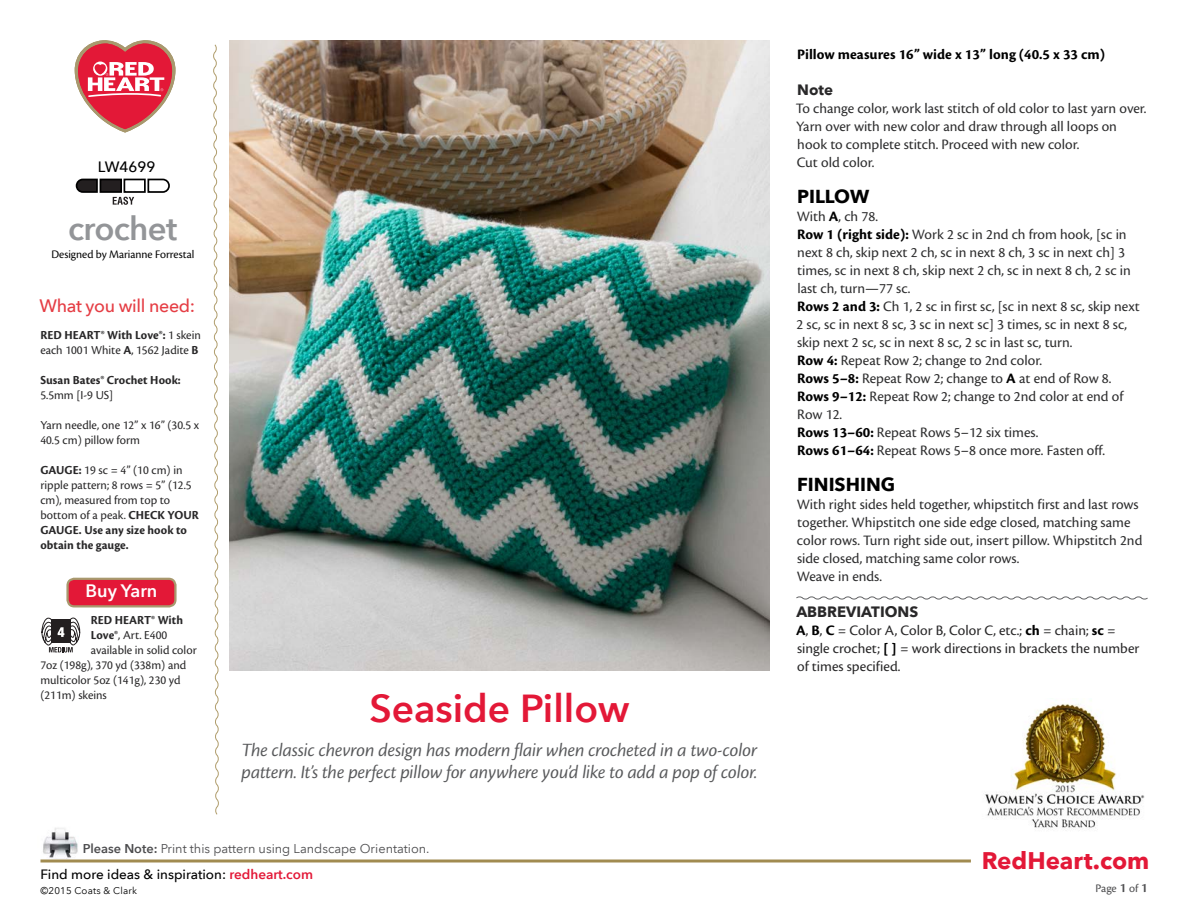
<style>
.page{position:relative;width:1188px;height:918px;background:#fff}
.page>*{position:absolute;margin:0;border:0;box-sizing:border-box;transform-origin:0 0}
.t1{font:600 39px "Avenir Next LT Pro";color:#e31837}
.t2{font:600 33px "Avenir Next LT Pro";letter-spacing:-.02em;color:#939598}
.t3{font:700 24px "Avenir Next LT Pro";color:#e31837}
.t4{font:19.5px/22.5px "Cronos Pro Disp It";color:#58595b}
.t5{font:700 18.75px "Avenir Next LT Pro";color:#000}
.t6{font:500 18px "Avenir Next LT Pro";letter-spacing:-.02em;color:#e53d44}
.t7{font:600 18px "Avenir Next LT Pro";color:#fff}
.t8{font:15px/18px "Cronos Pro";color:#2e2e2f}
.t9{font:15px/18px "Cronos Pro";color:#292829}
.t10{font:700 15px "Cronos Pro";letter-spacing:.005em;color:#000}
.t11{font:700 15px "Avenir Next LT Pro";color:#292829}
.t12{font:500 15px "Avenir Next LT Pro";color:#000}
.t13{font:500 13.5px "Avenir Next LT Pro";color:#000}
.t14{font:12.75px/15px "Cronos Pro";color:#292829}
.t15{font:12.75px "Avenir Next LT Pro";color:#4d4d4f}
.t16{font:700 12.75px "Cronos Pro";letter-spacing:.005em;color:#292829}
.t17{font:12px "Cronos Pro Subh";color:#000}
.t18{font:12px "Cronos Pro";color:#4d4d4f}
.t19{font:9.75px "Avenir Next LT Pro";letter-spacing:.02em;color:#000}
.s1{font-weight:700}
.s2{font-weight:600}
.s3{font-weight:600;color:#e31837}
.s4{font-weight:700;color:#000}
.s5{font-family:"Cronos Pro Semibold Subh";font-size:13.5px}
</style>
<div class="page">
<hr style="left:40px;top:860px;width:931px;height:2px;background:#a18b50">
<img style="left:43px;top:828px;width:35px;height:31px">
<svg style="left:75px;top:40px;width:100px;height:92px"></svg>
<svg style="left:76px;top:178px;width:94px;height:27px"></svg>
<svg style="left:213px;top:44px;width:6px;height:771px"></svg>
<div style="left:68px;top:579px;width:107px;height:27px;background:#e31837;border-radius:7px"></div>
<div style="left:66px;top:578px;width:111px;height:30px;border:2px solid #a8996e;border-radius:7px"></div>
<svg style="left:41px;top:617px;width:40px;height:35px"></svg>
<img style="left:230px;top:40px;width:540px;height:630px">
<svg style="left:796px;top:596px;width:352px;height:4px"></svg>
<img style="left:985px;top:703px;width:160px;height:127px">
<p class="t12" style="left:98px;top:158px;width:59px">LW4699</p>
<h2 class="t2" style="left:68px;top:208px;width:111px">crochet</h2>
<p class="t17" style="left:51px;top:248px;width:144px">Designed by Marianne Forrestal</p>
<p class="t6" style="left:40px;top:295px;width:157px">What you will need:</p>
<p class="t14" style="left:40px;top:328px;width:162px"><span class="s1">RED HEART® With Love®:</span> 1 skein each 1001 White <span class="s1">A</span>, 1562 Jadite <span class="s1">B</span></p>
<p class="t16" style="left:40px;top:373px;width:142px">Susan Bates® Crochet Hook:</p>
<p class="t14" style="left:40px;top:388px;width:74px">5.5mm [I-9 US]</p>
<p class="t14" style="left:40px;top:418px;width:160px">Yarn needle, one 12” x 16” (30.5 x<br>40.5 cm) pillow form</p>
<p class="t14" style="left:40px;top:463px;width:160px"><span class="s1">GAUGE:</span> 19 sc = 4” (10 cm) in ripple pattern; 8 rows = 5” (12.5 cm), measured from top to bottom of a peak. <span class="s1">CHECK YOUR<br>GAUGE. Use any size hook to obtain the gauge.</span></p>
<p class="t7" style="left:86px;top:580px;width:73px">Buy Yarn</p>
<p class="t16" style="left:91px;top:613px;width:94px">RED HEART® With</p>
<p class="t14" style="left:91px;top:628px;width:78px"><span class="s1">Love®</span>, Art. E400</p>
<p class="t14" style="left:91px;top:643px;width:108px">available in solid color</p>
<p class="t14" style="left:40px;top:658px;width:147px">7oz (198g), 370 yd (338m) and</p>
<p class="t14" style="left:40px;top:673px;width:142px">multicolor 5oz (141g), 230 yd</p>
<p class="t14" style="left:40px;top:688px;width:68px">(211m) skeins</p>
<h1 class="t1" style="left:370px;top:684px;width:261px">Seaside Pillow</h1>
<h3 class="t4" style="left:242px;top:739px;width:517px">The classic chevron design has modern flair when crocheted in a two-color pattern. It’s the perfect pillow for anywhere you’d like to add a pop of color.</h3>
<p class="t15" style="left:83px;top:841px;width:348px"><span class="s2">Please Note:</span> Print this pattern using Landscape Orientation.</p>
<p class="t19" style="left:40px;top:885px;width:98px">©2015 Coats &amp; Clark</p>
<p class="t13" style="left:40px;top:866px;width:274px">Find more ideas &amp; inspiration: <span class="s3">redheart.com</span></p>
<p class="t10" style="left:797px;top:45px;width:309px">Pillow measures 16” wide x 13” long (40.5 x 33 cm)</p>
<p class="t11" style="left:797px;top:80px;width:37px">Note</p>
<p class="t8" style="left:796px;top:99px;width:352px">To change color, work last stitch of old color to last yarn over.<br>Yarn over with new color and draw through all loops on hook to complete stitch. Proceed with new color.<br>Cut old color.</p>
<p class="t5" style="left:797px;top:184px;width:74px">PILLOW</p>
<p class="t8" style="left:796px;top:207px;width:345px">With <span class="s4">A</span>, ch 78.<br><span class="s4">Row 1 (right side):</span> Work 2 sc in 2nd ch from hook, [sc in next 8 ch, skip next 2 ch, sc in next 8 ch, 3 sc in next ch] 3 times, sc in next 8 ch, skip next 2 ch, sc in next 8 ch, 2 sc in last ch, turn—77 sc.<br><span class="s4">Rows 2 and 3:</span> Ch 1, 2 sc in first sc, [sc in next 8 sc, skip next 2 sc, sc in next 8 sc, 3 sc in next sc] 3 times, sc in next 8 sc, skip next 2 sc, sc in next 8 sc, 2 sc in last sc, turn.<br><span class="s4">Row 4:</span> Repeat Row 2; change to 2nd color.<br><span class="s4">Rows 5–8:</span> Repeat Row 2; change to <span class="s4">A</span> at end of Row 8.<br><span class="s4">Rows 9–12:</span> Repeat Row 2; change to 2nd color at end of Row 12.<br><span class="s4">Rows 13–60:</span> Repeat Rows 5–12 six times.<br><span class="s4">Rows 61–64:</span> Repeat Rows 5–8 once more. Fasten off.</p>
<p class="t5" style="left:797px;top:472px;width:100px">FINISHING</p>
<p class="t8" style="left:797px;top:495px;width:347px">With right sides held together, whipstitch first and last rows together. Whipstitch one side edge closed, matching same color rows. Turn right side out, insert pillow. Whipstitch 2nd side closed, matching same color rows.<br>Weave in ends.</p>
<p class="t11" style="left:796px;top:602px;width:123px">ABBREVIATIONS</p>
<p class="t9" style="left:796px;top:621px;width:345px"><span class="s4">A</span>, <span class="s4">B</span>, <span class="s4">C</span> = Color A, Color B, Color C, etc.; <span class="s4">ch</span> = chain; <span class="s4">sc</span> = single crochet; <span class="s4">[ ]</span> = work directions in brackets the number of times specified.</p>
<h3 class="t3" style="left:982px;top:846px;width:169px">RedHeart.com</h3>
<p class="t18" style="left:1095px;top:881px;width:54px">Page <span class="s5">1</span> of <span class="s5">1</span></p>
</div>
